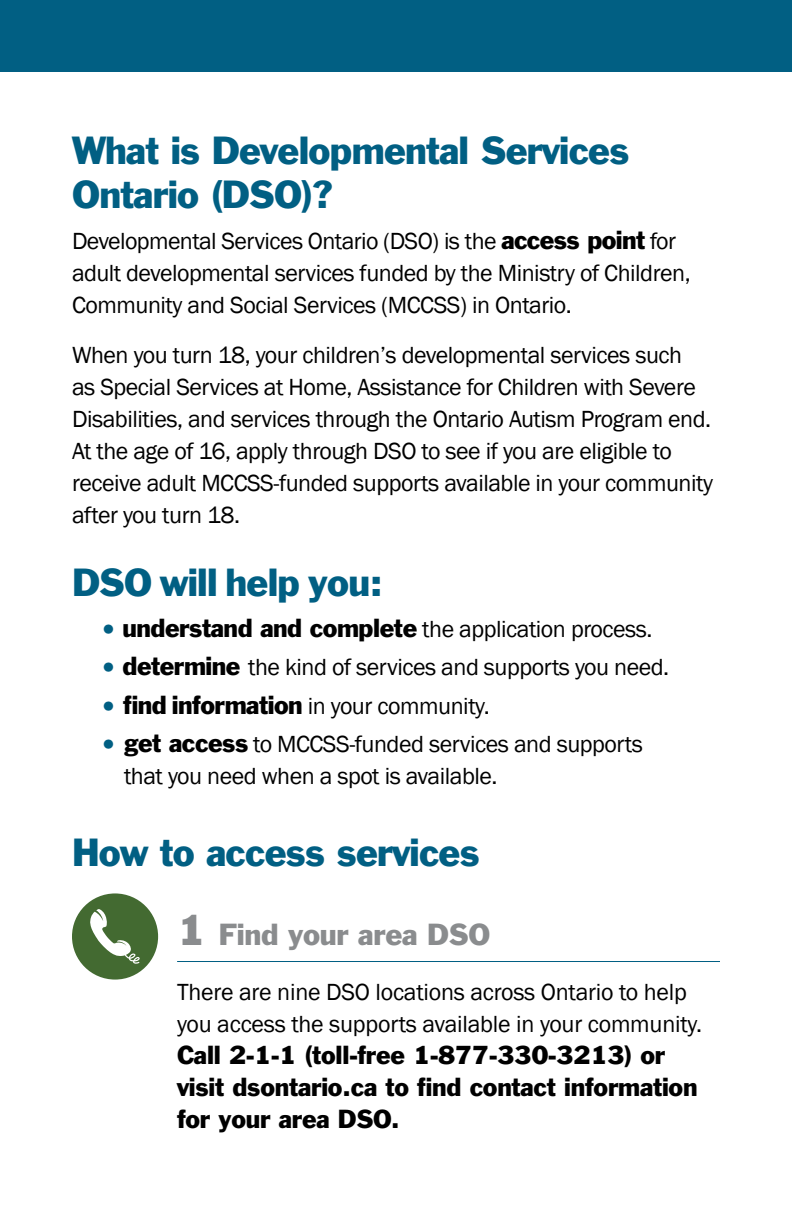
<style>
.page{position:relative;width:792px;height:1224px;background:#fff}
.page>*{position:absolute;margin:0;border:0;box-sizing:border-box;transform-origin:0 0}
.t1{font:36px/44px "Franklin Gothic BT";letter-spacing:-.02em;color:#015f83}
.t2{font:28px "Franklin Gothic BT";letter-spacing:-.01em;color:#8a8c8e}
.t3{font:24px/32px "Franklin Gothic";letter-spacing:-.02em;color:#000}
.t4{font:24px/32px "Franklin Gothic BT";letter-spacing:-.01em;color:#000}
.s1{font-family:"Franklin Gothic BT"}
.s2{font-family:"Franklin Gothic BT";font-size:32px;color:#015f83}
.s3{font-family:"Franklin Gothic";font-size:40px}
</style>
<div class="page">
<div style="left:0;top:0;width:792px;height:75px;background:#015f83"></div>
<div style="left:72px;top:893px;width:86px;height:87px;background:#436a31;border-radius:50%"></div>
<svg style="left:90px;top:909px;width:50px;height:55px"></svg>
<hr style="left:177px;top:961px;width:543px;height:1px;background:#015f83">
<svg style="left:774px;top:72px;width:18px;height:1px"></svg>
<div style="left:0;top:73px;width:792px;height:21px;background:#fff"></div>
<h1 class="t1" style="left:72px;top:129px;width:559px">What is Developmental Services<br>Ontario (DSO)?</h1>
<p class="t3" style="left:72px;top:226px;width:620px">Developmental Services Ontario (DSO) is the <span class="s1">access point</span> for adult developmental services funded by the Ministry of Children,<br>Community and Social Services (MCCSS) in Ontario.</p>
<p class="t3" style="left:72px;top:340px;width:643px">When you turn 18, your children’s developmental services such<br>as Special Services at Home, Assistance for Children with Severe Disabilities, and services through the Ontario Autism Program end.<br>At the age of 16, apply through DSO to see if you are eligible to receive adult MCCSS-funded supports available in your community after you turn 18.</p>
<h1 class="t1" style="left:72px;top:561px;width:313px">DSO will help you:</h1>
<p class="t3" style="left:99px;top:614px;width:555px"><span class="s2">•</span> <span class="s1">understand and complete</span> the application process.</p>
<p class="t3" style="left:99px;top:652px;width:572px"><span class="s2">•</span> <span class="s1">determine</span> the kind of services and supports you need.</p>
<p class="t3" style="left:99px;top:690px;width:392px"><span class="s2">•</span> <span class="s1">find information</span> in your community.</p>
<p class="t3" style="left:124px;top:728px;width:520px;text-indent:-25px"><span class="s2">•</span> <span class="s1">get access</span> to MCCSS-funded services and supports that you need when a spot is available.</p>
<h1 class="t1" style="left:72px;top:831px;width:409px">How to access services</h1>
<p class="t2" style="left:177px;top:918px;width:315px"><span class="s3">1</span> Find your area DSO</p>
<p class="t3" style="left:177px;top:977px;width:527px">There are nine DSO locations across Ontario to help you access the supports available in your community.</p>
<p class="t4" style="left:177px;top:1039px;width:522px">Call 2-1-1 (toll-free 1-877-330-3213) or visit dsontario.ca to find contact information for your area DSO.</p>
</div>
